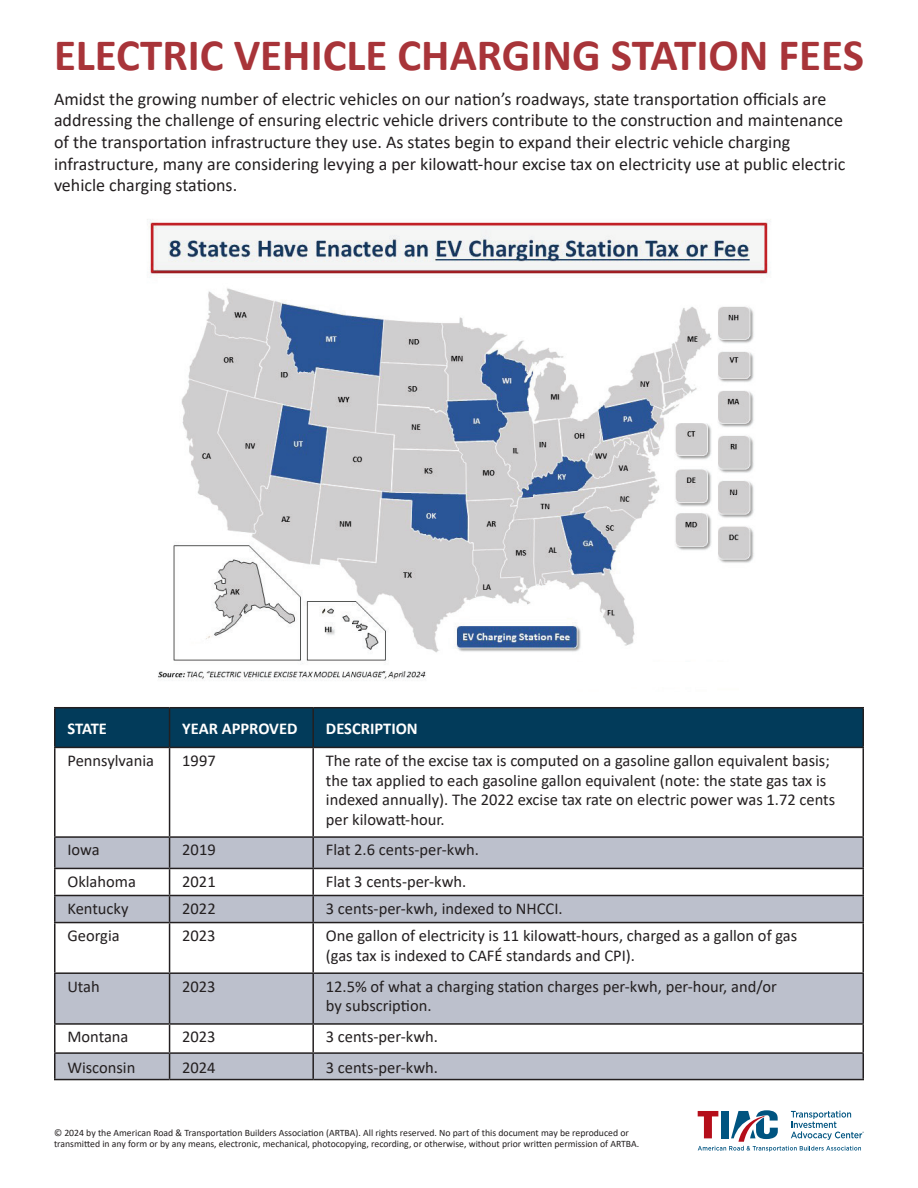
<style>
.page{position:relative;width:918px;height:1188px;background:#fff}
.page>*{position:absolute;margin:0;border:0;box-sizing:border-box;transform-origin:0 0}
.t1{font:700 45px "Calibri";color:#a83439}
.t2{font:18px/21.6px "Calibri";color:#231f20}
.t3{font:16.5px/19.8px "Calibri";color:#231f20}
.t4{font:700 16.5px "Calibri";color:#fff}
.t5{font:9.75px/11.7px "Calibri";color:#231f20}
.t6{font:3.45px "Calibri";color:#023b5a;scale:.91 1}
</style>
<div class="page">
<svg style="left:698px;top:1110px;width:164px;height:42px"></svg>
<div style="left:56px;top:708px;width:806px;height:39px;background:#023b5a"></div>
<svg style="left:56px;top:838px;width:806px;height:241px;fill:#bcc0cc"></svg>
<hr style="left:54px;top:707px;width:116px;height:1px;background:#231f20">
<hr style="left:54px;top:708px;width:2px;height:39px;background:#231f20">
<hr style="left:170px;top:707px;width:143px;height:1px;background:#231f20">
<hr style="left:169px;top:708px;width:1px;height:39px;background:#231f20">
<hr style="left:313px;top:707px;width:551px;height:1px;background:#231f20">
<hr style="left:312px;top:708px;width:2px;height:39px;background:#231f20">
<hr style="left:862px;top:708px;width:2px;height:39px;background:#231f20">
<hr style="left:54px;top:747px;width:116px;height:1px;background:#231f20">
<hr style="left:54px;top:748px;width:2px;height:88px;background:#231f20">
<hr style="left:170px;top:747px;width:143px;height:1px;background:#231f20">
<hr style="left:169px;top:748px;width:1px;height:88px;background:#231f20">
<hr style="left:313px;top:747px;width:551px;height:1px;background:#231f20">
<hr style="left:312px;top:748px;width:2px;height:88px;background:#231f20">
<hr style="left:862px;top:748px;width:2px;height:88px;background:#231f20">
<hr style="left:54px;top:836px;width:116px;height:2px;background:#231f20">
<hr style="left:54px;top:838px;width:2px;height:30px;background:#231f20">
<hr style="left:170px;top:836px;width:143px;height:2px;background:#231f20">
<hr style="left:169px;top:838px;width:1px;height:30px;background:#231f20">
<hr style="left:313px;top:836px;width:551px;height:2px;background:#231f20">
<hr style="left:312px;top:838px;width:2px;height:30px;background:#231f20">
<hr style="left:862px;top:838px;width:2px;height:30px;background:#231f20">
<hr style="left:54px;top:868px;width:116px;height:1px;background:#231f20">
<hr style="left:54px;top:869px;width:2px;height:26px;background:#231f20">
<hr style="left:170px;top:868px;width:143px;height:1px;background:#231f20">
<hr style="left:313px;top:868px;width:551px;height:1px;background:#231f20">
<hr style="left:312px;top:869px;width:2px;height:26px;background:#231f20">
<hr style="left:862px;top:869px;width:2px;height:26px;background:#231f20">
<hr style="left:54px;top:895px;width:116px;height:1px;background:#231f20">
<hr style="left:54px;top:896px;width:2px;height:26px;background:#231f20">
<hr style="left:170px;top:895px;width:143px;height:1px;background:#231f20">
<svg style="left:169px;top:869px;width:1px;height:53px"></svg>
<hr style="left:313px;top:895px;width:551px;height:1px;background:#231f20">
<hr style="left:312px;top:896px;width:2px;height:26px;background:#231f20">
<hr style="left:862px;top:896px;width:2px;height:26px;background:#231f20">
<hr style="left:54px;top:922px;width:116px;height:1px;background:#231f20">
<hr style="left:54px;top:923px;width:2px;height:49px;background:#231f20">
<hr style="left:170px;top:922px;width:143px;height:1px;background:#231f20">
<hr style="left:169px;top:923px;width:1px;height:49px;background:#231f20">
<hr style="left:313px;top:922px;width:551px;height:1px;background:#231f20">
<hr style="left:312px;top:923px;width:2px;height:49px;background:#231f20">
<hr style="left:862px;top:923px;width:2px;height:49px;background:#231f20">
<hr style="left:54px;top:972px;width:116px;height:2px;background:#231f20">
<hr style="left:54px;top:974px;width:2px;height:49px;background:#231f20">
<hr style="left:170px;top:972px;width:143px;height:2px;background:#231f20">
<hr style="left:169px;top:974px;width:1px;height:49px;background:#231f20">
<hr style="left:313px;top:972px;width:551px;height:2px;background:#231f20">
<hr style="left:312px;top:974px;width:2px;height:49px;background:#231f20">
<hr style="left:862px;top:974px;width:2px;height:49px;background:#231f20">
<hr style="left:54px;top:1023px;width:116px;height:2px;background:#231f20">
<hr style="left:54px;top:1025px;width:2px;height:27px;background:#231f20">
<hr style="left:170px;top:1023px;width:143px;height:2px;background:#231f20">
<hr style="left:313px;top:1023px;width:551px;height:2px;background:#231f20">
<hr style="left:312px;top:1025px;width:2px;height:27px;background:#231f20">
<hr style="left:862px;top:1025px;width:2px;height:27px;background:#231f20">
<hr style="left:54px;top:1052px;width:116px;height:2px;background:#231f20">
<hr style="left:54px;top:1054px;width:2px;height:25px;background:#231f20">
<hr style="left:170px;top:1052px;width:143px;height:2px;background:#231f20">
<svg style="left:169px;top:1025px;width:1px;height:54px"></svg>
<hr style="left:313px;top:1052px;width:551px;height:2px;background:#231f20">
<hr style="left:312px;top:1054px;width:2px;height:25px;background:#231f20">
<hr style="left:862px;top:1054px;width:2px;height:25px;background:#231f20">
<hr style="left:54px;top:1079px;width:116px;height:1px;background:#231f20">
<hr style="left:170px;top:1079px;width:143px;height:1px;background:#231f20">
<hr style="left:313px;top:1079px;width:551px;height:1px;background:#231f20">
<img style="left:147px;top:219px;width:624px;height:462px">
<div style="left:569px;top:662px;width:191px;height:25px;background:#fff"></div>
<h1 class="t1" style="left:54px;top:23px;width:812px">ELECTRIC VEHICLE CHARGING STATION FEES</h1>
<p class="t2" style="left:54px;top:88px;width:793px">Amidst the growing number of electric vehicles on our nation’s roadways, state transportation officials are addressing the challenge of ensuring electric vehicle drivers contribute to the construction and maintenance of the transportation infrastructure they use. As states begin to expand their electric vehicle charging infrastructure, many are considering levying a per kilowatt-hour excise tax on electricity use at public electric vehicle charging stations.</p>
<p class="t4" style="left:68px;top:717px;width:41px">STATE</p>
<p class="t4" style="left:182px;top:717px;width:117px">YEAR APPROVED</p>
<p class="t4" style="left:326px;top:717px;width:93px">DESCRIPTION</p>
<p class="t3" style="left:67px;top:750px;width:88px">Pennsylvania</p>
<p class="t3" style="left:182px;top:750px;width:35px">1997</p>
<p class="t3" style="left:326px;top:750px;width:511px">The rate of the excise tax is computed on a gasoline gallon equivalent basis; the tax applied to each gasoline gallon equivalent (note: the state gas tax is indexed annually). The 2022 excise tax rate on electric power was 1.72 cents per kilowatt-hour.</p>
<p class="t3" style="left:67px;top:840px;width:34px">Iowa</p>
<p class="t3" style="left:182px;top:840px;width:35px">2019</p>
<p class="t3" style="left:326px;top:840px;width:155px">Flat 2.6 cents-per-kwh.</p>
<p class="t3" style="left:67px;top:871px;width:70px">Oklahoma</p>
<p class="t3" style="left:182px;top:871px;width:35px">2021</p>
<p class="t3" style="left:326px;top:871px;width:142px">Flat 3 cents-per-kwh.</p>
<p class="t3" style="left:67px;top:898px;width:63px">Kentucky</p>
<p class="t3" style="left:182px;top:898px;width:35px">2022</p>
<p class="t3" style="left:326px;top:898px;width:238px">3 cents-per-kwh, indexed to NHCCI.</p>
<p class="t3" style="left:67px;top:925px;width:54px">Georgia</p>
<p class="t3" style="left:182px;top:925px;width:35px">2023</p>
<p class="t3" style="left:326px;top:925px;width:473px">One gallon of electricity is 11 kilowatt-hours, charged as a gallon of gas (gas tax is indexed to CAFÉ standards and CPI).</p>
<p class="t3" style="left:67px;top:976px;width:34px">Utah</p>
<p class="t3" style="left:182px;top:976px;width:35px">2023</p>
<p class="t3" style="left:326px;top:976px;width:453px">12.5% of what a charging station charges per-kwh, per-hour, and/or by subscription.</p>
<p class="t3" style="left:67px;top:1027px;width:63px">Montana</p>
<p class="t3" style="left:182px;top:1027px;width:35px">2023</p>
<p class="t3" style="left:326px;top:1027px;width:114px">3 cents-per-kwh.</p>
<p class="t3" style="left:67px;top:1057px;width:70px">Wisconsin</p>
<p class="t3" style="left:182px;top:1057px;width:35px">2024</p>
<p class="t3" style="left:326px;top:1057px;width:114px">3 cents-per-kwh.</p>
<p class="t5" style="left:54px;top:1126px;width:587px">© 2024 by the American Road &amp; Transportation Builders Association (ARTBA). All rights reserved. No part of this document may be reproduced or transmitted in any form or by any means, electronic, mechanical, photocopying, recording, or otherwise, without prior written permission of ARTBA.</p>
<p class="t6" style="left:862px;top:1131px;width:3px">®</p>
</div>
